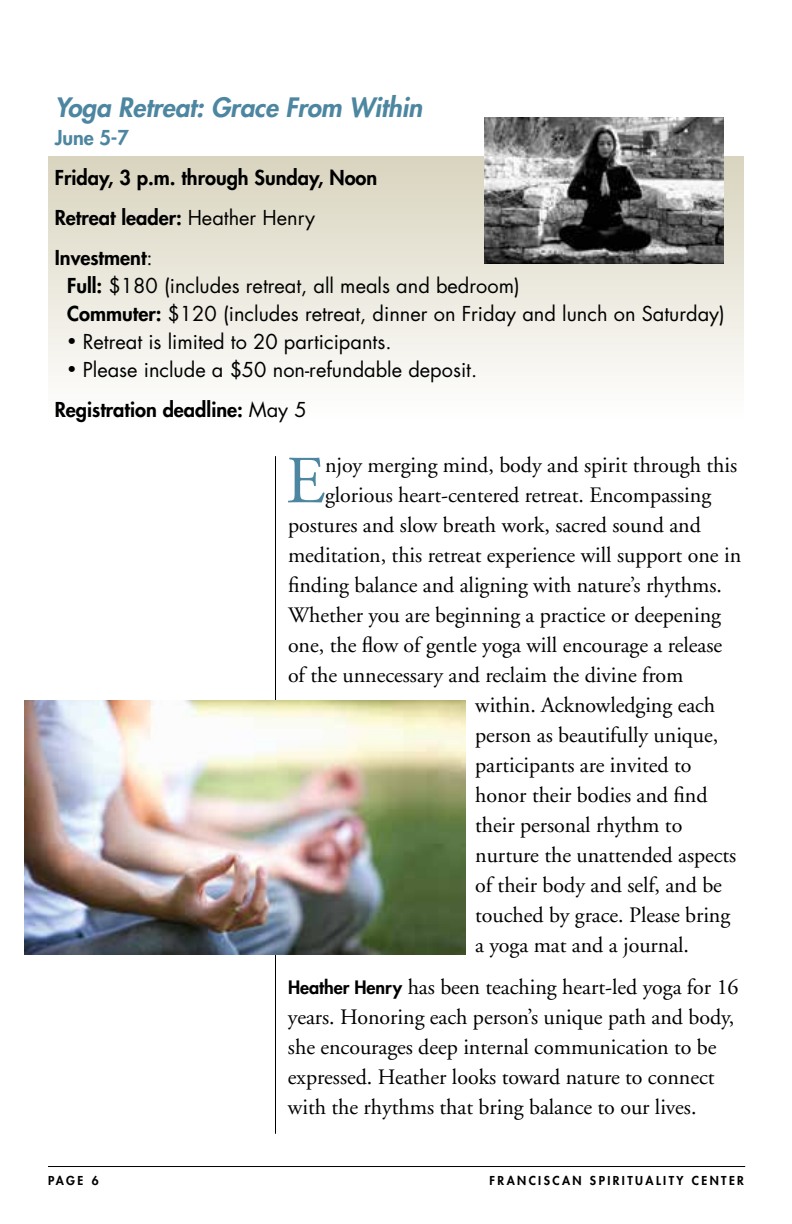
<style>
.page{position:relative;width:792px;height:1224px;background:#fff}
.page>*{position:absolute;margin:0;border:0;box-sizing:border-box;transform-origin:0 0}
.t1{font:67.2px "Adobe Garamond";color:#4c86a0}
.t2{font:italic 800 26px "Futura";letter-spacing:-.005em;color:#4c86a0}
.t3{font:22px/30px "Adobe Garamond";color:#000}
.t4{font:20px/28px "Futura";color:#000}
.t5{font:800 20px/40px "Futura";color:#000}
.t6{font:800 20px "Futura";color:#4c86a0}
.t7{font:800 12px "Futura";letter-spacing:.2em;color:#000}
.s1{font-weight:400}
.s2{font-weight:800}
.s3{font-size:16px}
.s4{font-family:"Futura";font-weight:800;font-size:18px}
</style>
<div class="page">
<hr style="left:48px;top:1166px;width:697px;height:1px;background:#000">
<hr style="left:275px;top:456px;width:1px;height:678px;background:#000">
<div style="left:48px;top:156px;width:696px;height:265px;background:linear-gradient(to bottom,#d8d4be,#fff)"></div>
<img style="left:485px;top:118px;width:239px;height:146px">
<img style="left:24px;top:701px;width:441px;height:253px">
<p class="t2" style="left:55px;top:91px;width:369px">Yoga Retreat: Grace From Within</p>
<p class="t6" style="left:55px;top:125px;width:76px">June 5-7</p>
<p class="t5" style="left:55px;top:157px;width:324px">Friday, 3 p.m. through Sunday, Noon<br>Retreat leader: <span class="s1">Heather Henry<br></span>Investment<span class="s1">:</span></p>
<p class="t4" style="left:67px;top:271px;width:659px"><span class="s2">Full:</span> $180 (includes retreat, all meals and bedroom)<br><span class="s2">Commuter:</span> $120 (includes retreat, dinner on Friday and lunch on Saturday)</p>
<p class="t4" style="left:67px;top:327px;width:326px"><span class="s3">•</span> Retreat is limited to 20 participants.</p>
<p class="t4" style="left:55px;top:349px;width:424px;line-height:40px;text-indent:12px"><span class="s3">•</span> Please include a $50 non-refundable deposit.<br><span class="s2">Registration deadline:</span> May 5</p>
<h1 class="t1" style="left:286px;top:445px;width:41px">E</h1>
<p class="t3" style="left:325px;top:451px;width:414px">njoy merging mind, body and spirit through this</p>
<p class="t3" style="left:325px;top:481px;width:388px">glorious heart-centered retreat. Encompassing</p>
<p class="t3" style="left:288px;top:511px;width:414px">postures and slow breath work, sacred sound and</p>
<p class="t3" style="left:288px;top:541px;width:455px">meditation, this retreat experience will support one in</p>
<p class="t3" style="left:288px;top:571px;width:436px">finding balance and aligning with nature’s rhythms.</p>
<p class="t3" style="left:288px;top:601px;width:435px">Whether you are beginning a practice or deepening</p>
<p class="t3" style="left:288px;top:631px;width:436px">one, the flow of gentle yoga will encourage a release</p>
<p class="t3" style="left:288px;top:661px;width:397px">of the unnecessary and reclaim the divine from</p>
<p class="t3" style="left:475px;top:691px;width:242px">within. Acknowledging each</p>
<p class="t3" style="left:475px;top:721px;width:245px">person as beautifully unique,</p>
<p class="t3" style="left:475px;top:751px;width:218px">participants are invited to</p>
<p class="t3" style="left:475px;top:781px;width:234px">honor their bodies and find</p>
<p class="t3" style="left:475px;top:811px;width:209px">their personal rhythm to</p>
<p class="t3" style="left:475px;top:841px;width:263px">nurture the unattended aspects</p>
<p class="t3" style="left:475px;top:871px;width:248px">of their body and self, and be</p>
<p class="t3" style="left:475px;top:901px;width:257px">touched by grace. Please bring</p>
<p class="t3" style="left:475px;top:931px;width:215px">a yoga mat and a journal.</p>
<p class="t3" style="left:288px;top:973px;width:452px"><span class="s4">Heather Henry</span> has been teaching heart-led yoga for 16 years. Honoring each person’s unique path and body, she encourages deep internal communication to be expressed. Heather looks toward nature to connect with the rhythms that bring balance to our lives.</p>
<p class="t7" style="left:48px;top:1173px;width:52px">PAGE 6</p>
<p class="t7" style="left:490px;top:1173px;width:256px">FRANCISCAN SPIRITUALITY CENTER</p>
</div>
